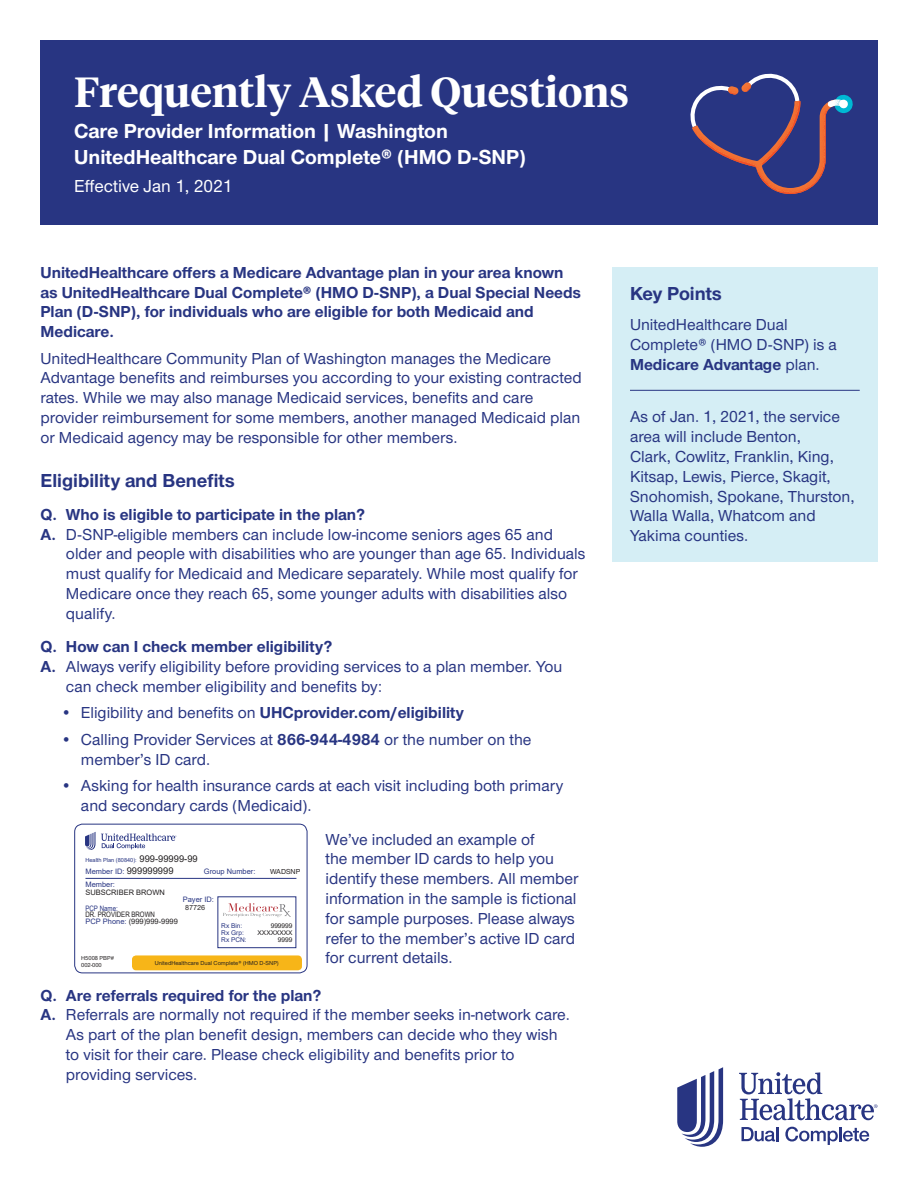
<style>
.page{position:relative;width:918px;height:1188px;background:#fff}
.page>*{position:absolute;margin:0;border:0;box-sizing:border-box;transform-origin:0 0}
.t1{font:600 42px "UHC Serif Headline";color:#fff}
.t2{font:700 21px/25.2px "UHC Sans";color:#fff}
.t3{font:700 19.5px "UHC Sans";color:#283582}
.t4{font:500 18px "UHC Sans";color:#fff}
.t5{font:500 16.5px/19.8px "UHC Sans";color:#283582}
.t6{font:700 16.5px/19.8px "UHC Sans";color:#283582}
.t7{font:9.3px "Arial";color:#201d1e}
.t8{font:7.5px "Arial";color:#201d1e}
.t9{font:7.5px/12.9px "Arial";color:#283582}
.t10{font:7.5px "Arial Narrow";color:#201d1e}
.t11{font:500 7.5px "UHC Sans";color:#231f20}
.t12{font:7.5px "Arial Narrow";color:#283582}
.t13{font:6.6px "Arial";color:#283582}
.t14{font:6.6px "Arial";color:#201d1e}
.t15{font:500 6px/7.2px "UHC Sans";color:#231f20}
.t16{font:5.55px "Arial";color:#283582}
.s1{font-weight:700}
.s2{font-weight:500}
.s3{font-size:9.3px;color:#201d1e}
.s4{color:#283582}
</style>
<div class="page">
<div style="left:40px;top:40px;width:838px;height:185px;background:#283582"></div>
<svg style="left:690px;top:73px;width:163px;height:121px"></svg>
<svg style="left:677px;top:1067px;width:46px;height:80px"></svg>
<svg style="left:739px;top:1072px;width:139px;height:48px"></svg>
<svg style="left:742px;top:1127px;width:33px;height:14px"></svg>
<hr style="left:776px;top:1127px;width:3px;height:14px;background:#283582">
<svg style="left:785px;top:1127px;width:84px;height:18px"></svg>
<svg style="left:75px;top:824px;width:232px;height:149px"></svg>
<div style="left:74px;top:824px;width:233px;height:149px;border:1px solid #283582;border-radius:8px"></div>
<div style="left:132px;top:955px;width:170px;height:15px;background:#f7b518;border-radius:4px"></div>
<div style="left:612px;top:267px;width:266px;height:295px;background:#d5eef5"></div>
<hr style="left:630px;top:390px;width:230px;height:1px;background:#283582">
<h1 class="t1" style="left:74px;top:63px;width:556px">Frequently Asked Questions</h1>
<p class="t2" style="left:74px;top:118px;width:453px">Care Provider Information | Washington<br>UnitedHealthcare Dual Complete® (HMO D-SNP)</p>
<p class="t4" style="left:74px;top:174px;width:160px">Effective Jan 1, 2021</p>
<p class="t6" style="left:40px;top:262px;width:542px">UnitedHealthcare offers a Medicare Advantage plan in your area known as UnitedHealthcare Dual Complete® (HMO D-SNP), a Dual Special Needs Plan (D-SNP), for individuals who are eligible for both Medicaid and Medicare.</p>
<p class="t5" style="left:40px;top:348px;width:543px">UnitedHealthcare Community Plan of Washington manages the Medicare Advantage benefits and reimburses you according to your existing contracted rates. While we may also manage Medicaid services, benefits and care provider reimbursement for some members, another managed Medicaid plan or Medicaid agency may be responsible for other members.</p>
<p class="t3" style="left:40px;top:467px;width:196px">Eligibility and Benefits</p>
<p class="t6" style="left:40px;top:504px;width:326px">Q. Who is eligible to participate in the plan?</p>
<p class="t5" style="left:40px;top:524px;width:514px"><span class="s1">A.</span> D-SNP-eligible members can include low-income seniors ages 65 and</p>
<p class="t5" style="left:66px;top:543px;width:521px">older and people with disabilities who are younger than age 65. Individuals</p>
<p class="t5" style="left:66px;top:563px;width:513px">must qualify for Medicaid and Medicare separately. While most qualify for</p>
<p class="t5" style="left:66px;top:583px;width:503px">Medicare once they reach 65, some younger adults with disabilities also</p>
<p class="t5" style="left:66px;top:603px;width:51px">qualify.</p>
<p class="t6" style="left:41px;top:636px;width:293px">Q. How can I check member eligibility?</p>
<p class="t5" style="left:41px;top:656px;width:523px"><span class="s1">A.</span> Always verify eligibility before providing services to a plan member. You</p>
<p class="t5" style="left:66px;top:676px;width:318px">can check member eligibility and benefits by:</p>
<p class="t6" style="left:61px;top:702px;width:405px"><span class="s2">• Eligibility and benefits on</span> UHCprovider.com/eligibility</p>
<p class="t5" style="left:81px;top:729px;width:452px;text-indent:-20px">• Calling Provider Services at <span class="s1">866-944-4984</span> or the number on the member’s ID card.</p>
<p class="t5" style="left:81px;top:775px;width:484px;text-indent:-20px">• Asking for health insurance cards at each visit including both primary and secondary cards (Medicaid).</p>
<p class="t16" style="left:85px;top:856px;width:114px">Health Plan (80840): <span class="s3">999-99999-99</span></p>
<p class="t9" style="left:85px;top:865px;width:41px">Member ID:<br>Member:</p>
<p class="t12" style="left:85px;top:902px;width:34px">PCP Name:</p>
<p class="t10" style="left:85px;top:909px;width:71px">DR. PROVIDER BROWN</p>
<p class="t8" style="left:85px;top:916px;width:94px"><span class="s4">PCP Phone:</span> (999)999-9999</p>
<p class="t7" style="left:127px;top:864px;width:48px">999999999</p>
<p class="t9" style="left:204px;top:865px;width:53px">Group Number:</p>
<p class="t8" style="left:85px;top:887px;width:81px">SUBSCRIBER BROWN</p>
<p class="t13" style="left:221px;top:921px;width:23px">Rx Bin:</p>
<p class="t14" style="left:271px;top:921px;width:23px">999999</p>
<p class="t13" style="left:221px;top:928px;width:24px">Rx Grp:</p>
<p class="t14" style="left:258px;top:928px;width:36px">XXXXXXXX</p>
<p class="t13" style="left:221px;top:935px;width:27px">Rx PCN:</p>
<p class="t14" style="left:278px;top:935px;width:16px">9999</p>
<p class="t15" style="left:155px;top:959px;width:126px">UnitedHealthcare Dual Complete® (HMO D-SNP)</p>
<p class="t11" style="left:270px;top:867px;width:32px">WADSNP</p>
<p class="t9" style="left:183px;top:893px;width:33px">Payer ID:</p>
<p class="t11" style="left:185px;top:903px;width:21px">87726</p>
<p class="t15" style="left:81px;top:954px;width:34px">H5008 PBP#<br>002-000</p>
<p class="t5" style="left:326px;top:829px;width:255px">We’ve included an example of<br>the member ID cards to help you identify these members. All member information in the sample is fictional for sample purposes. Please always refer to the member’s active ID card for current details.</p>
<p class="t6" style="left:40px;top:985px;width:282px">Q. Are referrals required for the plan?</p>
<p class="t5" style="left:40px;top:1004px;width:531px"><span class="s1">A.</span> Referrals are normally not required if the member seeks in-network care.</p>
<p class="t5" style="left:66px;top:1024px;width:493px">As part of the plan benefit design, members can decide who they wish</p>
<p class="t5" style="left:66px;top:1044px;width:450px">to visit for their care. Please check eligibility and benefits prior to</p>
<p class="t5" style="left:66px;top:1064px;width:133px">providing services.</p>
<p class="t3" style="left:630px;top:280px;width:93px">Key Points</p>
<p class="t5" style="left:630px;top:314px;width:208px">UnitedHealthcare Dual<br>Complete® (HMO D-SNP) is a<br><span class="s1">Medicare Advantage</span> plan.</p>
<p class="t5" style="left:630px;top:406px;width:226px">As of Jan. 1, 2021, the service area will include Benton,<br>Clark, Cowlitz, Franklin, King,<br>Kitsap, Lewis, Pierce, Skagit,<br>Snohomish, Spokane, Thurston,<br>Walla Walla, Whatcom and<br>Yakima counties.</p>
</div>
